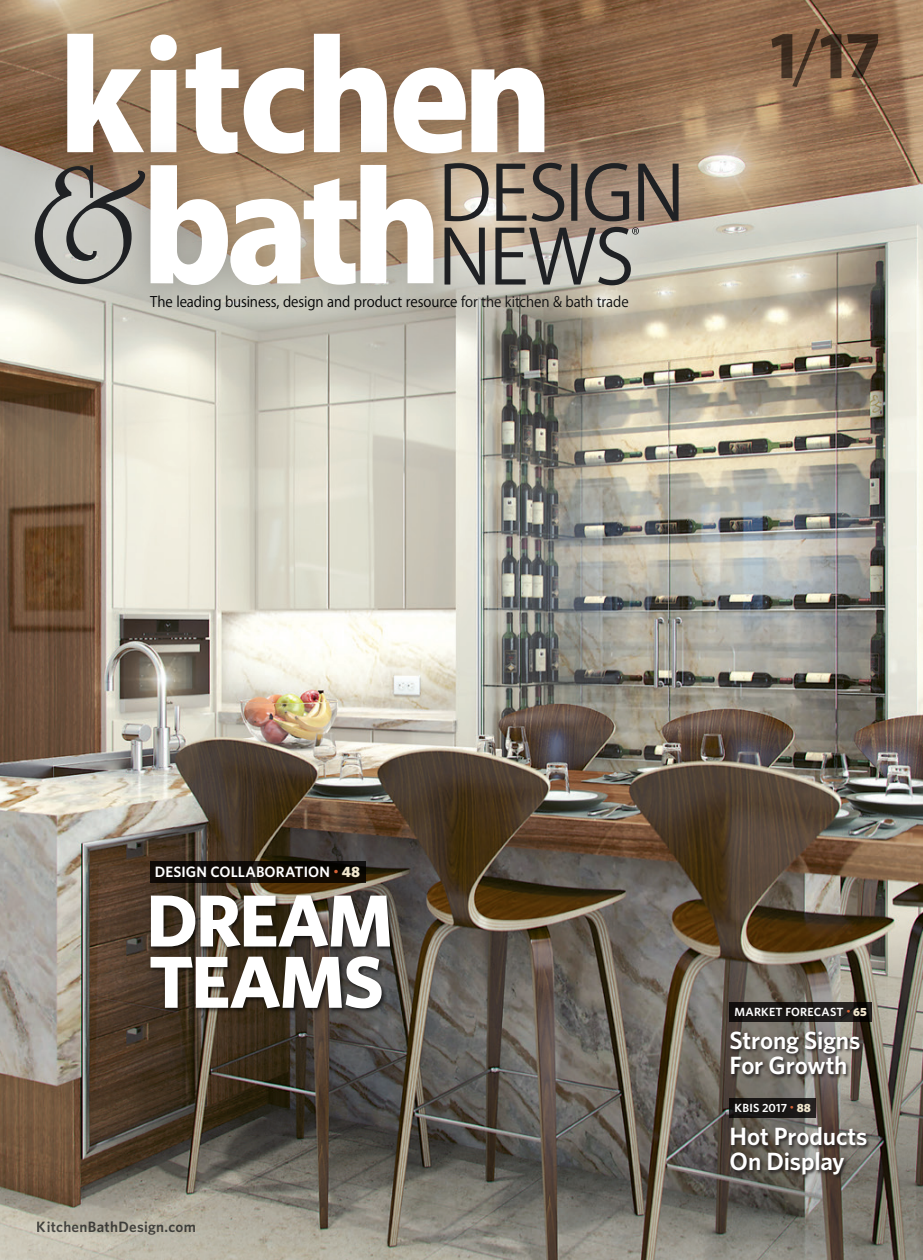
<style>
.page{position:relative;width:923px;height:1260px;background:#fff}
.page>*{position:absolute;margin:0;border:0;box-sizing:border-box;transform-origin:0 0}
.t1{font:700 73.75px/61.2px "Whitney";letter-spacing:-.025em;color:#fff}
.t2{font:700 65px "Whitney";color:#4b4c4d}
.t3{font:600 25px/25px "Whitney";letter-spacing:-.01em;color:#fff}
.t4{font:600 15px "Whitney";letter-spacing:.005em;color:#fff}
.t5{font:600 15px "Whitney";letter-spacing:.02em;color:#2d2f32}
.t6{font:14.38px "Koz Go Pro";letter-spacing:-.01em;color:#010203;scale:.95 1}
.t7{font:600 11.88px "Whitney";letter-spacing:.02em;color:#fff}
.s1{font-weight:400;font-style:italic;font-size:71.25px}
.s2{font-family:"Scala OT";font-weight:400;color:#d46236}
.s3{font-weight:900;color:#efe5cc}
</style>
<div class="page">
<img style="left:0;top:0;width:922px;height:1260px">
<img style="left:613px;top:877px;width:309px;height:383px">
<div style="left:729px;top:1030px;width:134px;height:49px;background:#231f20;opacity:.95"></div>
<div style="left:729px;top:1126px;width:141px;height:53px;background:#231f20;opacity:.95"></div>
<svg style="left:729px;top:1002px;width:142px;height:20px;background:#1a1715"></svg>
<div style="left:729px;top:1098px;width:87px;height:20px;background:linear-gradient(to right,#13100f,#1f1d1d)"></div>
<svg style="left:150px;top:861px;width:215px;height:22px;background:#0f0a04"></svg>
<div style="left:149px;top:894px;width:246px;height:120px;background:#010203;opacity:.7"></div>
<div style="left:35px;top:3px;width:541px;height:182px;background:#231f20;opacity:.25"></div>
<svg style="left:393px;top:68px;width:151px;height:53px"></svg>
<svg style="left:314px;top:34px;width:73px;height:87px"></svg>
<svg style="left:186px;top:47px;width:118px;height:74px"></svg>
<svg style="left:150px;top:35px;width:27px;height:86px"></svg>
<svg style="left:67px;top:34px;width:77px;height:87px"></svg>
<div style="left:0;top:121px;width:721px;height:206px;background:#fff;opacity:.4"></div>
<svg style="left:465px;top:163px;width:213px;height:122px;background:#968d82"></svg>
<div style="left:119px;top:134px;width:346px;height:182px;background:#231f20;opacity:.25"></div>
<svg style="left:35px;top:165px;width:398px;height:120px"></svg>
<p class="t6" style="left:150px;top:292px;width:505px">The leading business, design and product resource for the kitchen &amp; bath trade</p>
<h2 class="t2" style="left:770px;top:12px;width:112px">1<span class="s1">/</span>17</h2>
<p class="t4" style="left:155px;top:862px;width:207px">DESIGN COLLABORATION <span class="s2">•</span> <span class="s3">48</span></p>
<h1 class="t1" style="left:146px;top:888px;width:248px">DREAM<br>TEAMS</h1>
<p class="t5" style="left:37px;top:1217px;width:161px">KitchenBathDesign.com</p>
<p class="t7" style="left:734px;top:1004px;width:134px">MARKET FORECAST <sup>•</sup> <span class="s3">65</span></p>
<h3 class="t3" style="left:729px;top:1028px;width:132px">Strong Signs<br>For Growth</h3>
<p class="t7" style="left:734px;top:1100px;width:78px">KBIS 2017 <sup>•</sup> <span class="s3">88</span></p>
<h3 class="t3" style="left:729px;top:1124px;width:139px">Hot Products<br>On Display</h3>
</div>
